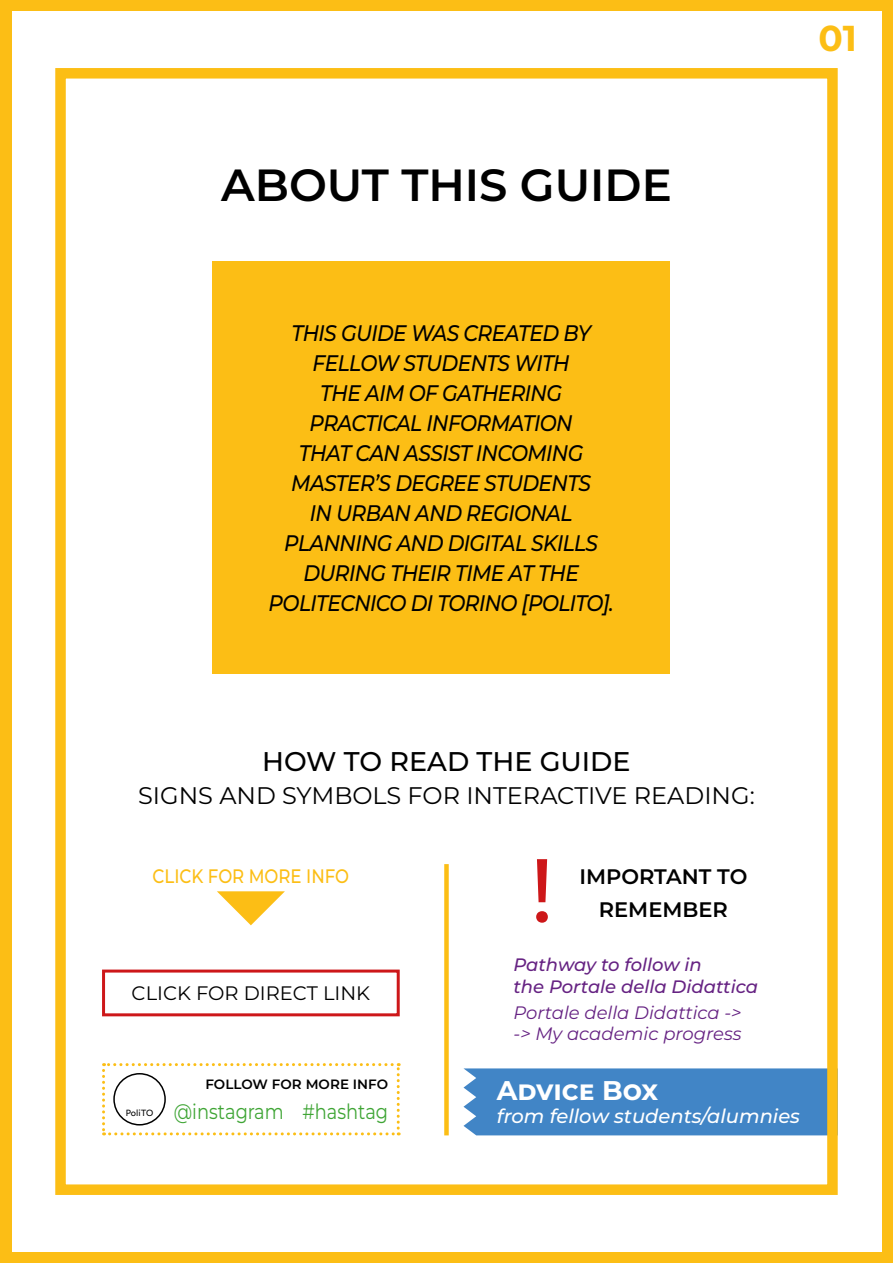
<style>
.page{position:relative;width:893px;height:1263px;background:#fff}
.page>*{position:absolute;margin:0;border:0;box-sizing:border-box;transform-origin:0 0}
.t1{font:500 90px "Montserrat";color:#cd1719}
.Titolo1{font:600 45px "Montserrat";color:#000}
.t2{font:700 36px "Montserrat";color:#fcbe15}
.Titolo2{font:500 27px "Montserrat";color:#000}
.t3{font:700 27px "Montserrat";color:#fff}
.Sottotitolo{font:24px "Montserrat";color:#000}
.t4{font:italic 500 22.5px/30px "Montserrat";letter-spacing:-.03em;color:#000;text-align:center;scale:.9 1}
.t5{font:600 21px "Montserrat";color:#000}
.t6{font:21px "Montserrat";color:#3fa535;scale:.85 1}
.t7{font:italic 500 19.5px "Montserrat";color:#fff}
.link{font:19.5px "Montserrat";color:#000}
.t8{font:500 19.5px "Montserrat";color:#fcbe15;scale:.85 1}
.t9{font:italic 18px "Montserrat";color:#662383}
.t10{font:italic 500 18px "Montserrat";color:#662383}
.t11{font:600 13.5px "Montserrat";letter-spacing:.005em;color:#000}
.t12{font:9px "Wotfard";color:#000}
</style>
<div class="page">
<div style="left:0;top:0;width:11px;height:1263px;background:#fcbe15"></div>
<div style="left:0;top:0;width:893px;height:11px;background:#fcbe15"></div>
<div style="left:0;top:1252px;width:893px;height:11px;background:#fcbe15"></div>
<div style="left:882px;top:0;width:11px;height:1263px;background:#fcbe15"></div>
<div style="left:213px;top:261px;width:457px;height:413px;background:#fcbe15"></div>
<svg style="left:217px;top:891px;width:68px;height:34px"></svg>
<div style="left:102px;top:969px;width:298px;height:47px;border:3px solid #cd1719"></div>
<svg style="left:102px;top:1063px;width:298px;height:72px"></svg>
<div style="left:113px;top:1073px;width:53px;height:52px;border:2px solid #000;border-radius:50%"></div>
<div style="left:444px;top:864px;width:5px;height:271px;background:#fcbe15"></div>
<div style="left:463px;top:1068px;width:364px;height:67px;background:#4185c6"></div>
<div style="left:55px;top:68px;width:783px;height:1127px;border:10px solid #fcbe15"></div>
<p class="Titolo1" style="left:221px;top:155px;width:452px">ABOUT THIS GUIDE</p>
<p class="t4" style="left:269px;top:317px;width:385px">THIS GUIDE WAS CREATED BY<br>FELLOW STUDENTS WITH<br>THE AIM OF GATHERING<br>PRACTICAL INFORMATION<br>THAT CAN ASSIST INCOMING<br>MASTER’S DEGREE STUDENTS<br>IN URBAN AND REGIONAL<br>PLANNING AND DIGITAL SKILLS<br>DURING THEIR TIME AT THE<br>POLITECNICO DI TORINO [POLITO].</p>
<p class="t2" style="left:818px;top:15px;width:40px">01</p>
<p class="Titolo2" style="left:262px;top:743px;width:370px">HOW TO READ THE GUIDE</p>
<p class="Sottotitolo" style="left:138px;top:779px;width:618px">SIGNS AND SYMBOLS FOR INTERACTIVE READING:</p>
<p class="t8" style="left:153px;top:863px;width:233px">CLICK FOR MORE INFO</p>
<p class="link" style="left:132px;top:980px;width:240px">CLICK FOR DIRECT LINK</p>
<p class="t11" style="left:205px;top:1075px;width:184px">FOLLOW FOR MORE INFO</p>
<p class="t12" style="left:126px;top:1107px;width:29px">PoliTO</p>
<p class="t6" style="left:174px;top:1097px;width:254px">@instagram #hashtag</p>
<p class="t1" style="left:530px;top:830px;width:26px">!</p>
<p class="t5" style="left:579px;top:863px;width:170px">IMPORTANT TO</p>
<p class="t5" style="left:599px;top:896px;width:131px">REMEMBER</p>
<p class="t10" style="left:513px;top:953px;width:190px">Pathway to follow in</p>
<p class="t10" style="left:513px;top:974px;width:246px">the Portale della Didattica</p>
<p class="t9" style="left:513px;top:1000px;width:230px">Portale della Didattica -&gt;</p>
<p class="t9" style="left:513px;top:1022px;width:230px">-&gt; My academic progress</p>
<p class="t3" style="left:497px;top:1072px;width:163px">Advice Box</p>
<p class="t7" style="left:497px;top:1103px;width:305px">from fellow students/alumnies</p>
</div>
